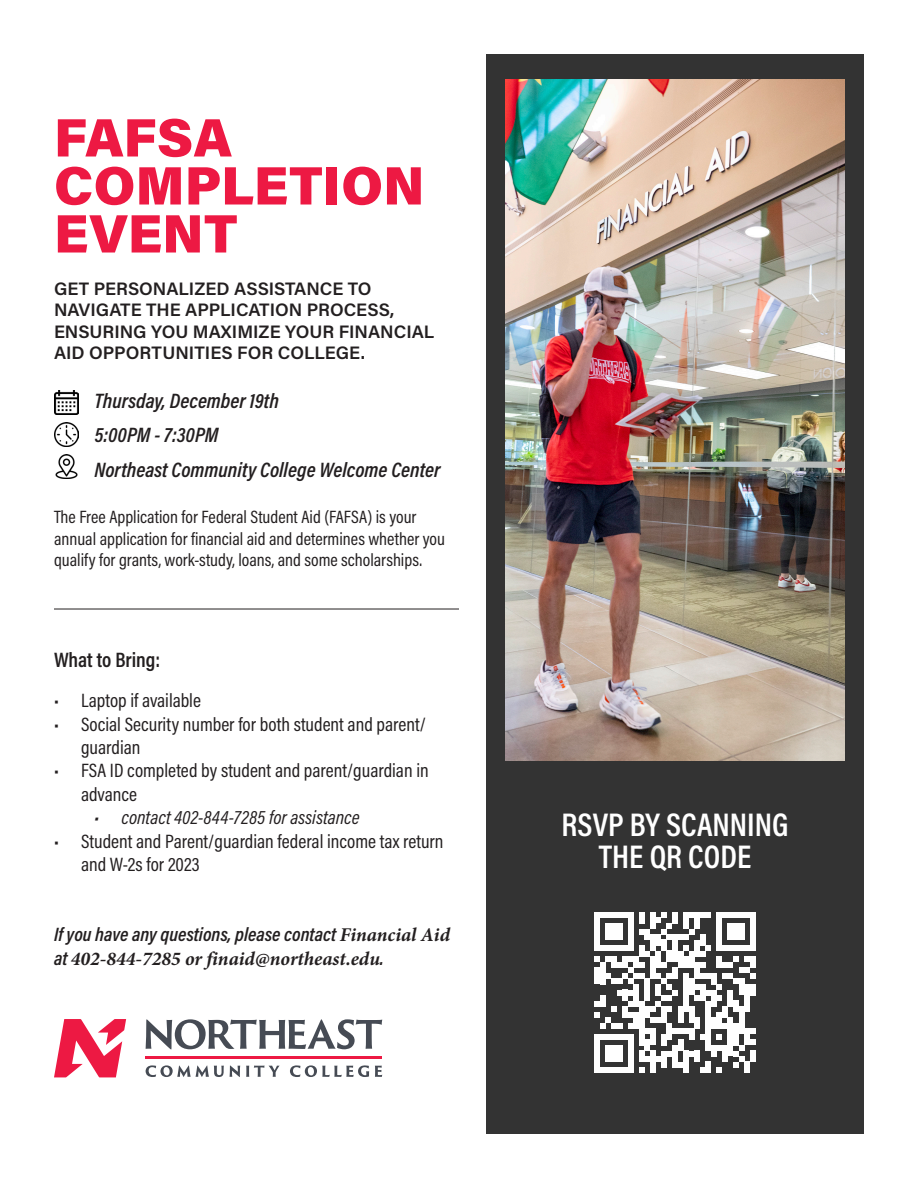
<style>
.page{position:relative;width:918px;height:1188px;background:#fff}
.page>*{position:absolute;margin:0;border:0;box-sizing:border-box;transform-origin:0 0}
.t1{font:900 54px/48px "Acumin Pro";color:#ed1943}
.t2{font:600 33px/31.5px "Acumin Pro Cond";color:#fff;text-align:center}
.t3{font:italic 600 21px "Acumin Pro Cond";color:#231f20}
.t4{font:600 21px "Acumin Pro Cond";color:#231f20}
.t5{font:19.5px/23.4px "Acumin Pro Cond";color:#231f20}
.t6{font:italic 700 19.5px/23.4px "Minion Pro";color:#231f20}
.t7{font:italic 19.5px "Acumin Pro Cond";color:#231f20}
.t8{font:18px/21.6px "Acumin Pro Cond";color:#231f20}
.t9{font:600 18px/21.6px "Acumin Pro";color:#231f20}
.s1{font-family:"Acumin Pro Cond";font-weight:600}
</style>
<div class="page">
<div style="left:486px;top:54px;width:378px;height:1080px;background:#333"></div>
<img style="left:506px;top:79px;width:338px;height:682px">
<img style="left:54px;top:390px;width:25px;height:25px">
<img style="left:54px;top:422px;width:25px;height:25px">
<img style="left:55px;top:454px;width:23px;height:25px">
<hr style="left:54px;top:609px;width:405px;height:1px;background:#231f20">
<hr style="left:146px;top:1056px;width:236px;height:3px;background:#ed1943">
<svg style="left:146px;top:1019px;width:236px;height:30px"></svg>
<svg style="left:146px;top:1065px;width:78px;height:12px"></svg>
<svg style="left:230px;top:1065px;width:10px;height:12px"></svg>
<svg style="left:246px;top:1066px;width:34px;height:11px"></svg>
<svg style="left:290px;top:1065px;width:79px;height:12px"></svg>
<svg style="left:375px;top:1066px;width:7px;height:11px"></svg>
<svg style="left:54px;top:1019px;width:72px;height:58px"></svg>
<div style="left:595px;top:1034px;width:5px;height:39px;background:#fff"></div>
<div style="left:606px;top:1045px;width:5px;height:17px;background:#fff"></div>
<div style="left:611px;top:1045px;width:6px;height:17px;background:#fff"></div>
<div style="left:617px;top:1045px;width:5px;height:17px;background:#fff"></div>
<svg style="left:600px;top:1067px;width:28px;height:6px"></svg>
<div style="left:628px;top:1034px;width:5px;height:39px;background:#fff"></div>
<div style="left:639px;top:1001px;width:5px;height:44px;background:#fff"></div>
<div style="left:639px;top:1051px;width:5px;height:11px;background:#fff"></div>
<div style="left:644px;top:1040px;width:6px;height:11px;background:#fff"></div>
<svg style="left:639px;top:1056px;width:11px;height:17px"></svg>
<div style="left:650px;top:1029px;width:6px;height:16px;background:#fff"></div>
<div style="left:650px;top:1051px;width:6px;height:22px;background:#fff"></div>
<svg style="left:656px;top:1056px;width:5px;height:6px"></svg>
<div style="left:661px;top:1034px;width:6px;height:11px;background:#fff"></div>
<div style="left:661px;top:1051px;width:6px;height:16px;background:#fff"></div>
<svg style="left:667px;top:1051px;width:5px;height:5px"></svg>
<div style="left:672px;top:1045px;width:6px;height:22px;background:#fff"></div>
<div style="left:678px;top:1040px;width:5px;height:11px;background:#fff"></div>
<svg style="left:678px;top:1062px;width:5px;height:5px"></svg>
<div style="left:683px;top:1051px;width:6px;height:22px;background:#fff"></div>
<svg style="left:689px;top:1051px;width:5px;height:5px"></svg>
<div style="left:694px;top:1051px;width:6px;height:11px;background:#fff"></div>
<svg style="left:700px;top:1067px;width:6px;height:6px"></svg>
<svg style="left:595px;top:912px;width:116px;height:128px"></svg>
<div style="left:706px;top:1001px;width:5px;height:50px;background:#fff"></div>
<div style="left:706px;top:1062px;width:5px;height:11px;background:#fff"></div>
<div style="left:711px;top:973px;width:6px;height:11px;background:#fff"></div>
<div style="left:711px;top:990px;width:6px;height:16px;background:#fff"></div>
<div style="left:711px;top:1017px;width:6px;height:12px;background:#fff"></div>
<div style="left:711px;top:1045px;width:6px;height:11px;background:#fff"></div>
<div style="left:717px;top:912px;width:5px;height:11px;background:#fff"></div>
<div style="left:717px;top:923px;width:5px;height:11px;background:#fff"></div>
<div style="left:717px;top:1012px;width:5px;height:17px;background:#fff"></div>
<div style="left:722px;top:1006px;width:6px;height:11px;background:#fff"></div>
<div style="left:728px;top:923px;width:5px;height:11px;background:#fff"></div>
<div style="left:728px;top:990px;width:5px;height:16px;background:#fff"></div>
<div style="left:728px;top:1017px;width:5px;height:39px;background:#fff"></div>
<div style="left:733px;top:923px;width:6px;height:11px;background:#fff"></div>
<div style="left:733px;top:1001px;width:6px;height:11px;background:#fff"></div>
<div style="left:739px;top:923px;width:5px;height:11px;background:#fff"></div>
<div style="left:739px;top:1006px;width:5px;height:28px;background:#fff"></div>
<svg style="left:717px;top:1023px;width:27px;height:50px"></svg>
<svg style="left:722px;top:912px;width:28px;height:6px"></svg>
<div style="left:744px;top:984px;width:6px;height:28px;background:#fff"></div>
<div style="left:744px;top:1029px;width:6px;height:16px;background:#fff"></div>
<div style="left:744px;top:1062px;width:6px;height:11px;background:#fff"></div>
<div style="left:750px;top:912px;width:5px;height:11px;background:#fff"></div>
<div style="left:750px;top:923px;width:5px;height:11px;background:#fff"></div>
<svg style="left:717px;top:934px;width:38px;height:67px"></svg>
<div style="left:750px;top:984px;width:5px;height:11px;background:#fff"></div>
<svg style="left:750px;top:1029px;width:5px;height:5px"></svg>
<svg style="left:750px;top:1040px;width:5px;height:5px"></svg>
<div style="left:750px;top:1051px;width:5px;height:11px;background:#fff"></div>
<p class="t1" style="left:54px;top:111px;width:180px">FAFSA</p>
<p class="t1" style="left:54px;top:159px;width:372px">COMPLETION<br>EVENT</p>
<p class="t9" style="left:54px;top:277px;width:382px">GET PERSONALIZED ASSISTANCE TO NAVIGATE THE APPLICATION PROCESS, ENSURING YOU MAXIMIZE YOUR FINANCIAL AID OPPORTUNITIES FOR COLLEGE.</p>
<p class="t3" style="left:94px;top:387px;width:186px">Thursday, December 19th</p>
<p class="t3" style="left:94px;top:421px;width:126px">5:00PM - 7:30PM</p>
<p class="t3" style="left:94px;top:456px;width:347px">Northeast Community College Welcome Center</p>
<p class="t8" style="left:54px;top:506px;width:393px">The Free Application for Federal Student Aid (FAFSA) is your annual application for financial aid and determines whether you qualify for grants, work-study, loans, and some scholarships.</p>
<p class="t4" style="left:54px;top:646px;width:108px">What to Bring:</p>
<p class="t5" style="left:54px;top:688px;width:149px">• Laptop if available</p>
<p class="t5" style="left:81px;top:712px;width:346px;text-indent:-27px">• Social Security number for both student and parent/ guardian</p>
<p class="t5" style="left:81px;top:759px;width:349px;text-indent:-27px">• FSA ID completed by student and parent/guardian in advance</p>
<p class="t7" style="left:94px;top:805px;width:267px">• contact 402-844-7285 for assistance</p>
<p class="t5" style="left:81px;top:829px;width:364px;text-indent:-27px">• Student and Parent/guardian federal income tax return and W-2s for 2023</p>
<p class="t6" style="left:54px;top:923px;width:398px"><span class="s1">If you have any questions, please contact</span> Financial Aid <span class="s1">at</span> 402-844-7285 or finaid@northeast.edu<span class="s1">.</span></p>
<p class="t2" style="left:561px;top:808px;width:229px">RSVP BY SCANNING<br>THE QR CODE</p>
</div>
